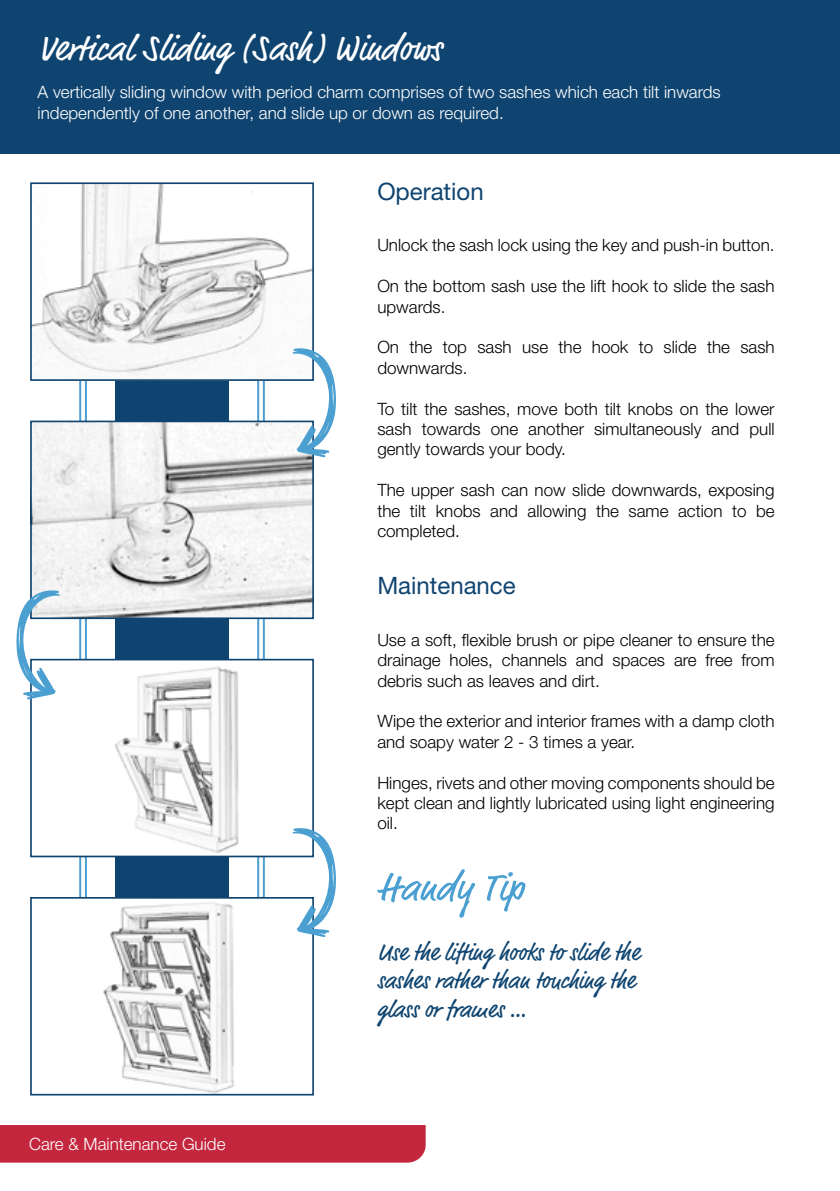
<style>
.page{position:relative;width:840px;height:1191px;background:#fff}
.page>*{position:absolute;margin:0;border:0;box-sizing:border-box;transform-origin:0 0}
.t1{font:36px "Market Pro";color:#fff}
.t2{font:24px/28.8px "Market Pro";color:#0f4570}
.t3{font:24px "Helvetica Neue LT Std";color:#0f4470}
.t4{font:300 17px/20.4px "Helvetica Neue LT Std";color:#000;text-align:justify}
.t5{font:300 17px/20.4px "Helvetica Neue LT Std";color:#fff}
</style>
<div class="page">
<div style="left:0;top:1125px;width:425px;height:37px;background:#c4263d"></div>
<div style="left:0;top:0;width:839px;height:153px;background:#0f4470"></div>
<svg style="left:377px;top:869px;width:98px;height:48px"></svg>
<svg style="left:486px;top:872px;width:39px;height:39px"></svg>
<div style="left:257px;top:205px;width:8px;height:884px;border:2px solid #4ba0d1"></div>
<div style="left:79px;top:198px;width:8px;height:884px;border:2px solid #4ba0d1"></div>
<div style="left:115px;top:213px;width:114px;height:879px;background:#0f4470"></div>
<img style="left:33px;top:185px;width:278px;height:193px">
<div style="left:30px;top:182px;width:284px;height:199px;border:2px solid #0f4470"></div>
<img style="left:33px;top:423px;width:278px;height:193px">
<div style="left:30px;top:420px;width:284px;height:199px;border:2px solid #0f4470"></div>
<div style="left:31px;top:659px;width:282px;height:197px;background:#fff"></div>
<img style="left:114px;top:666px;width:125px;height:187px">
<div style="left:30px;top:659px;width:284px;height:198px;border:2px solid #0f4470"></div>
<img style="left:79px;top:900px;width:186px;height:192px">
<div style="left:30px;top:897px;width:284px;height:198px;border:2px solid #0f4470"></div>
<svg style="left:292px;top:827px;width:44px;height:110px"></svg>
<svg style="left:292px;top:347px;width:44px;height:110px"></svg>
<svg style="left:16px;top:589px;width:44px;height:110px"></svg>
<h1 class="t1" style="left:38px;top:24px;width:405px">Vertical Sliding (Sash) Windows</h1>
<p class="t5" style="left:38px;top:82px;width:684px">A vertically sliding window with period charm comprises of two sashes which each tilt inwards independently of one another, and slide up or down as required.</p>
<h2 class="t3" style="left:377px;top:177px;width:108px">Operation</h2>
<p class="t4" style="left:377px;top:235px;width:398px">Unlock the sash lock using the key and push-in button.</p>
<p class="t4" style="left:377px;top:276px;width:398px">On the bottom sash use the lift hook to slide the sash upwards.</p>
<p class="t4" style="left:377px;top:337px;width:398px">On the top sash use the hook to slide the sash downwards.</p>
<p class="t4" style="left:377px;top:398px;width:398px">To tilt the sashes, move both tilt knobs on the lower sash towards one another simultaneously and pull gently towards your body.</p>
<p class="t4" style="left:377px;top:480px;width:398px">The upper sash can now slide downwards, exposing the tilt knobs and allowing the same action to be completed.</p>
<h2 class="t3" style="left:377px;top:571px;width:140px">Maintenance</h2>
<p class="t4" style="left:377px;top:629px;width:398px">Use a soft, flexible brush or pipe cleaner to ensure the drainage holes, channels and spaces are free from debris such as leaves and dirt.</p>
<p class="t4" style="left:377px;top:711px;width:398px">Wipe the exterior and interior frames with a damp cloth and soapy water 2 - 3 times a year.</p>
<p class="t4" style="left:377px;top:772px;width:398px">Hinges, rivets and other moving components should be kept clean and lightly lubricated using light engineering oil.</p>
<p class="t5" style="left:29px;top:1133px;width:198px">Care &amp; Maintenance Guide</p>
<h2 class="t2" style="left:377px;top:938px;width:263px">Use the lifting hooks to slide the sashes rather than touching the glass or frames …</h2>
</div>
